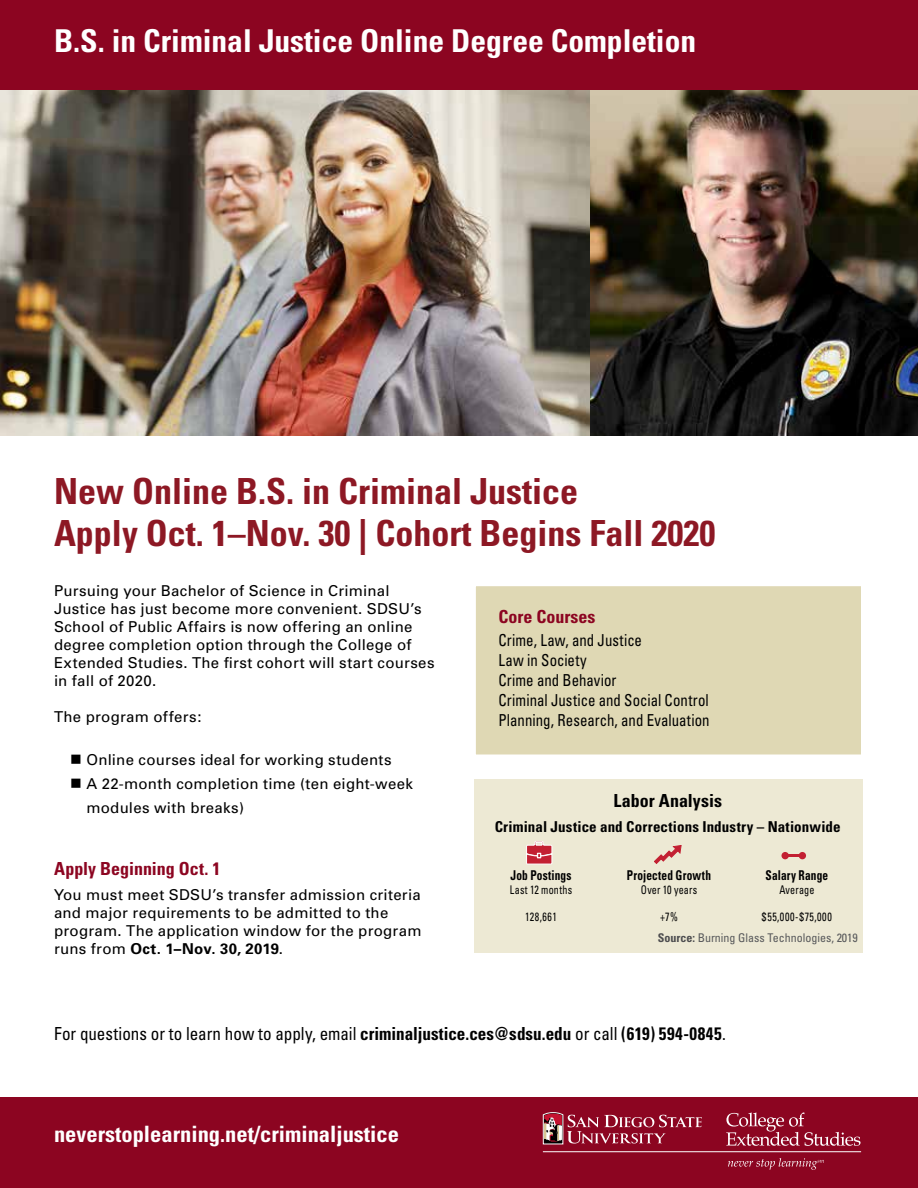
<style>
.page{position:relative;width:918px;height:1188px;background:#fff}
.page>*{position:absolute;margin:0;border:0;box-sizing:border-box;transform-origin:0 0}
.t1{font:700 condensed 36px/42px "Univers";color:#8d1824}
.t2{font:700 condensed 31.5px "Univers";color:#fff}
.t3{font:700 condensed 22.5px "Univers";color:#fff}
.t4{font:condensed 18px "Univers";color:#000;scale:.95 1}
.t5{font:700 condensed 18px "Univers";color:#8c0521}
.t6{font:700 condensed 18px "Univers";color:#000}
.t7{font:condensed 16.5px/19.8px "Univers";letter-spacing:.005em;color:#000;scale:.9 1}
.t8{font:15px/18px "Univers";letter-spacing:.015em;color:#000}
.t9{font:700 condensed 15px "Univers";letter-spacing:.01em;color:#000}
.t10{font:700 condensed 13.5px "Univers";letter-spacing:.015em;color:#000;scale:.84 1}
.t11{font:condensed 12px/21.5px "Univers";color:#58595b}
.t12{font:condensed 12px "Univers";letter-spacing:.02em;color:#000;scale:.84 1}
.s1{font-weight:700}
.s2{color:#000}
.s3{font-weight:700;color:#4d4d4f}
</style>
<div class="page">
<img style="left:0;top:89px;width:590px;height:346px">
<div style="left:0;top:1097px;width:918px;height:91px;background:#8c0521"></div>
<svg style="left:726px;top:1113px;width:135px;height:33px"></svg>
<hr style="left:543px;top:1151px;width:318px;height:1px;background:#fff">
<svg style="left:728px;top:1158px;width:96px;height:12px"></svg>
<svg style="left:542px;top:1112px;width:160px;height:33px"></svg>
<div style="left:474px;top:585px;width:389px;height:171px;background:#dfd8b4;border:2px solid #fff"></div>
<div style="left:474px;top:779px;width:388px;height:174px;background:#ede9d4"></div>
<svg style="left:527px;top:841px;width:25px;height:23px"></svg>
<svg style="left:654px;top:845px;width:28px;height:19px"></svg>
<div style="left:799px;top:852px;width:7px;height:7px;background:#c32032;border-radius:50%"></div>
<div style="left:782px;top:852px;width:7px;height:7px;background:#c32032;border-radius:50%"></div>
<hr style="left:784px;top:855px;width:21px;height:2px;background:#c32032">
<img style="left:590px;top:89px;width:328px;height:346px">
<div style="left:0;top:0;width:918px;height:89px;background:#8c0521"></div>
<h2 class="t2" style="left:54px;top:22px;width:644px">B.S. in Criminal Justice Online Degree Completion</h2>
<h1 class="t1" style="left:54px;top:470px;width:663px">New Online B.S. in Criminal Justice<br>Apply Oct. 1–Nov. 30 | Cohort Begins Fall 2020</h1>
<p class="t8" style="left:54px;top:582px;width:382px">Pursuing your Bachelor of Science in Criminal Justice has just become more convenient. SDSU’s School of Public Affairs is now offering an online degree completion option through the College of Extended Studies. The first cohort will start courses in fall of 2020.</p>
<p class="t8" style="left:54px;top:708px;width:149px">The program offers:</p>
<p class="t8" style="left:70px;top:751px;width:323px">■ Online courses ideal for working students</p>
<p class="t8" style="left:86px;top:772px;width:328px;line-height:24px;text-indent:-16px">■ A 22-month completion time (ten eight-week modules with breaks)</p>
<p class="t5" style="left:499px;top:605px;width:98px">Core Courses</p>
<p class="t7" style="left:499px;top:630px;width:236px">Crime, Law, and Justice<br>Law in Society<br>Crime and Behavior<br>Criminal Justice and Social Control<br>Planning, Research, and Evaluation</p>
<p class="t6" style="left:613px;top:789px;width:110px">Labor Analysis</p>
<p class="t9" style="left:495px;top:817px;width:347px">Criminal Justice and Corrections Industry – Nationwide</p>
<p class="t10" style="left:511px;top:867px;width:74px">Job Postings</p>
<p class="t12" style="left:510px;top:882px;width:76px">Last 12 months</p>
<p class="t12" style="left:525px;top:909px;width:39px">128,661</p>
<p class="t5" style="left:54px;top:858px;width:168px">Apply Beginning Oct. 1</p>
<p class="t8" style="left:54px;top:886px;width:369px">You must meet SDSU’s transfer admission criteria and major requirements to be admitted to the program. The application window for the program runs from <span class="s1">Oct. 1–Nov. 30, 2019</span>.</p>
<p class="t10" style="left:766px;top:867px;width:76px">Salary Range</p>
<p class="t12" style="left:779px;top:882px;width:43px">Average</p>
<p class="t11" style="left:658px;top:905px;width:202px;text-indent:104px"><span class="s2">$55,000-$75,000<br></span><span class="s3">Source:</span> Burning Glass Technologies, 2019</p>
<p class="t10" style="left:627px;top:867px;width:102px">Projected Growth</p>
<p class="t12" style="left:641px;top:882px;width:69px">Over 10 years</p>
<p class="t12" style="left:660px;top:909px;width:23px">+7%</p>
<p class="t4" style="left:54px;top:1022px;width:709px">For questions or to learn how to apply, email <span class="s1">criminaljustice.ces@sdsu.edu</span> or call <span class="s1">(619) 594-0845</span>.</p>
<h3 class="t3" style="left:54px;top:1120px;width:346px">neverstoplearning.net/criminaljustice</h3>
</div>
